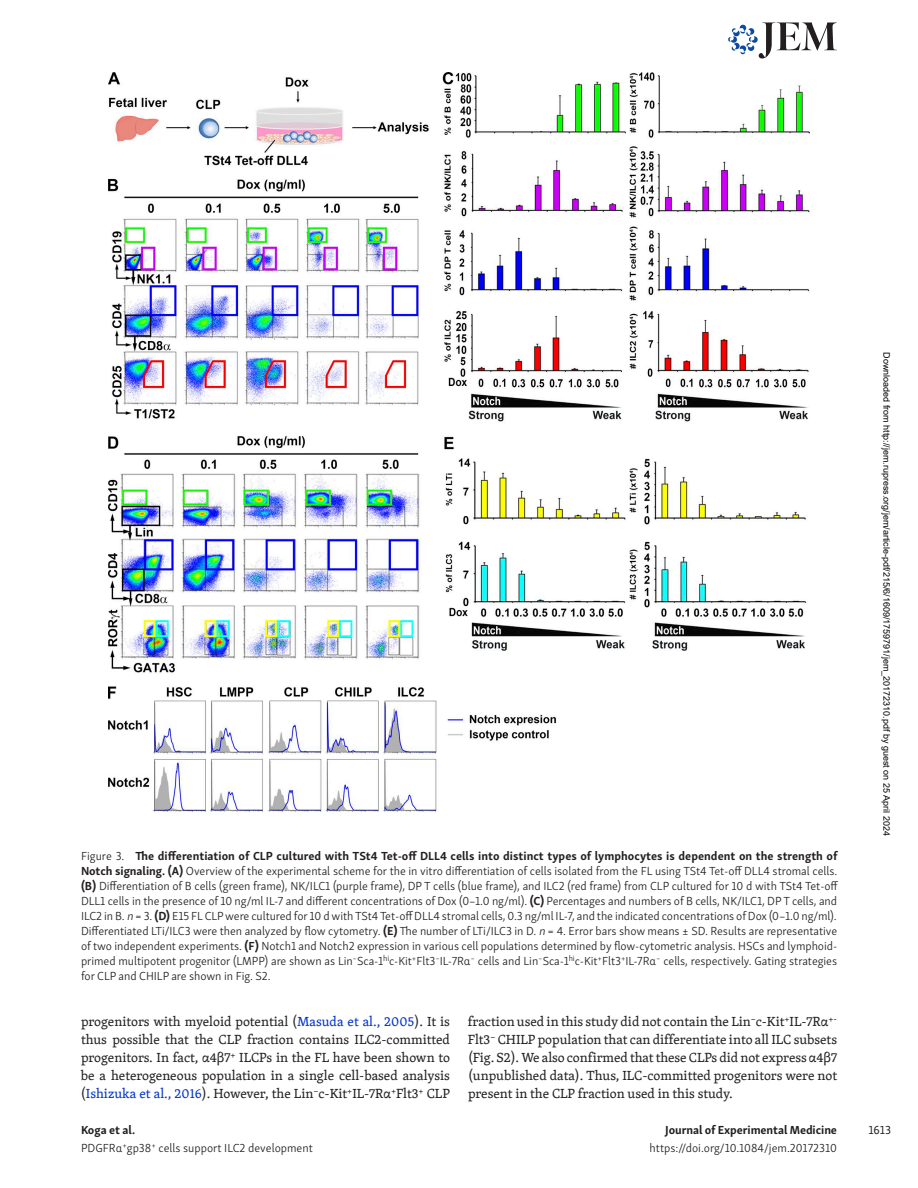
<style>
.page{position:relative;width:918px;height:1188px;background:#fff}
.page>*{position:absolute;margin:0;border:0;box-sizing:border-box;transform-origin:0 0}
.t1{font:13.5px/18px "Skolar PE";color:#231f20;text-align:justify}
.t2{font:300 12px/15px "Skolar Sans PE";letter-spacing:-.005em;color:#231f20}
.t3{font:700 12px "Skolar Sans PE";letter-spacing:-.005em;color:#231f20}
.t4{font:12px "Skolar Sans PE";color:#231f20}
.t5{font:9px "Arial";color:#000}
.s1{font-weight:700}
.s2{font-style:italic}
.s3{color:#0034c9}
</style>
<div class="page">
<svg style="left:728px;top:23px;width:109px;height:35px"></svg>
<img style="left:108px;top:72px;width:702px;height:740px">
<p class="t2" style="left:81px;top:847px;width:759px">Figure 3. <span class="s1">The differentiation of CLP cultured with TSt4 Tet-off DLL4 cells into distinct types of lymphocytes is dependent on the strength of Notch signaling. (A)</span> Overview of the experimental scheme for the in vitro differentiation of cells isolated from the FL using TSt4 Tet-off DLL4 stromal cells. <span class="s1">(B)</span> Differentiation of B cells (green frame), NK/ILC1 (purple frame), DP T cells (blue frame), and ILC2 (red frame) from CLP cultured for 10 d with TSt4 Tet-off DLL1 cells in the presence of 10 ng/ml IL-7 and different concentrations of Dox (0–1.0 ng/ml). <span class="s1">(C)</span> Percentages and numbers of B cells, NK/ILC1, DP T cells, and ILC2 in B. <span class="s2">n</span> = 3. <span class="s1">(D)</span> E15 FL CLP were cultured for 10 d with TSt4 Tet-off DLL4 stromal cells, 0.3 ng/ml IL-7, and the indicated concentrations of Dox (0–1.0 ng/ml).<br>Differentiated LTi/ILC3 were then analyzed by flow cytometry. <span class="s1">(E)</span> The number of LTi/ILC3 in D. <span class="s2">n</span> = 4. Error bars show means ± SD. Results are representative of two independent experiments. <span class="s1">(F)</span> Notch1 and Notch2 expression in various cell populations determined by flow-cytometric analysis. HSCs and lymphoid&shy;primed multipotent progenitor (LMPP) are shown as Lin<sup>−</sup>Sca-1<sup>hi</sup>c-Kit<sup>+</sup>Flt3<sup>−</sup>IL-7Rα<sup>−</sup> cells and Lin<sup>−</sup>Sca-1<sup>hi</sup>c-Kit<sup>+</sup>Flt3<sup>+</sup>IL-7Rα<sup>−</sup> cells, respectively. Gating strategies for CLP and CHILP are shown in Fig. S2.</p>
<p class="t1" style="left:81px;top:1012px;width:371px">progenitors with myeloid potential (<span class="s3">Masuda et al., 2005</span>). It is thus possible that the CLP fraction contains ILC2-committed progenitors. In fact, α4β7<sup>+</sup> ILCPs in the FL have been shown to be a heterogeneous population in a single cell-based analysis (<span class="s3">Ishizuka et al., 2016</span>). However, the Lin<sup>−</sup>c-Kit<sup>+</sup>IL-7Rα<sup>+</sup>Flt3<sup>+</sup> CLP</p>
<p class="t1" style="left:468px;top:1012px;width:371px">fraction used in this study did not contain the Lin<sup>−</sup>c-Kit<sup>+</sup>IL-7Rα<sup>+- </sup>Flt3<sup>−</sup> CHILP population that can differentiate into all ILC subsets (Fig. S2). We also confirmed that these CLPs did not express α4β7 (unpublished data). Thus, ILC-committed progenitors were not present in the CLP fraction used in this study.</p>
<p class="t2" style="left:81px;top:1120px;width:233px;line-height:18px"><span class="s1">Koga et al.<br></span>PDGFRα<sup>+</sup>gp38<sup>+</sup> cells support ILC2 development</p>
<p class="t3" style="left:665px;top:1120px;width:173px">Journal of Experimental Medicine</p>
<p class="t2" style="left:650px;top:1140px;width:189px">https://doi.org/10.1084/jem.20172310</p>
<p class="t5" style="left:890px;top:352px;width:485px;rotate:90deg">Downloaded from http://jem.rupress.org/jem/article-pdf/215/6/1609/1759791/jem_20172310.pdf by guest on 25 April 2024</p>
<p class="t4" style="left:868px;top:1121px;width:24px">1613</p>
</div>
